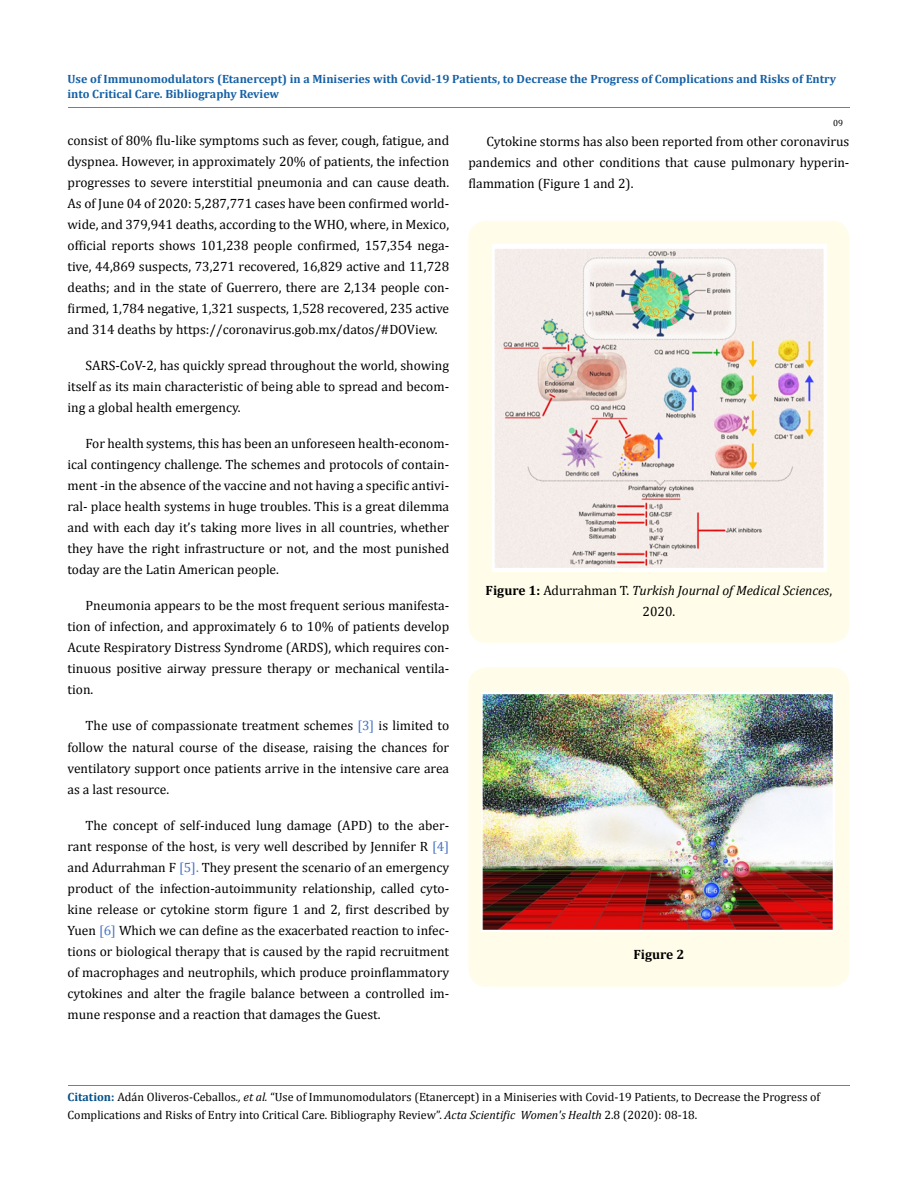
<style>
.page{position:relative;width:917px;height:1188px;background:#fff}
.page>*{position:absolute;margin:0;border:0;box-sizing:border-box;transform-origin:0 0}
.t1{font:13.5px/21px "Cambria";color:#000;text-align:justify}
.t2{font:italic 13.5px/21px "Cambria";color:#000;text-align:center}
.t3{font:700 13.5px "Cambria";color:#000}
.t4{font:12px/18px "Cambria";color:#000}
.t5{font:700 12px/15px "Cambria";color:#1560a6}
.t6{font:9px "Cambria";color:#000}
.s1{color:#4472c4}
.s2{font-weight:700;font-style:normal}
.s3{font-style:normal}
.s4{font-weight:700;color:#035089}
.s5{font-style:italic}
</style>
<div class="page">
<div style="left:468px;top:221px;width:381px;height:422px;background:#fffde9;border-radius:18px"></div>
<img style="left:492px;top:244px;width:334px;height:328px">
<div style="left:468px;top:668px;width:381px;height:319px;background:#fffde9;border-radius:18px"></div>
<img style="left:482px;top:692px;width:352px;height:239px">
<hr style="left:68px;top:108px;width:781px;height:1px;background:#e05d1a">
<hr style="left:68px;top:1085px;width:781px;height:1px;background:#e05d1a">
<p class="t5" style="left:68px;top:71px;width:770px">Use of Immunomodulators (Etanercept) in a Miniseries with Covid-19 Patients, to Decrease the Progress of Complications and Risks of Entry into Critical Care. Bibliography Review</p>
<p class="t1" style="left:68px;top:130px;width:383px">consist of 80% flu-like symptoms such as fever, cough, fatigue, and dyspnea. However, in approximately 20% of patients, the infection progresses to severe interstitial pneumonia and can cause death.<br>As of June 04 of 2020: 5,287,771 cases have been confirmed world&shy;wide, and 379,941 deaths, according to the WHO, where, in Mexico, official reports shows 101,238 people confirmed, 157,354 nega&shy;tive, 44,869 suspects, 73,271 recovered, 16,829 active and 11,728 deaths; and in the state of Guerrero, there are 2,134 people con&shy;firmed, 1,784 negative, 1,321 suspects, 1,528 recovered, 235 active and 314 deaths by https://coronavirus.gob.mx/datos/#DOView.</p>
<p class="t1" style="left:68px;top:355px;width:383px;text-indent:18px">SARS-CoV-2, has quickly spread throughout the world, showing itself as its main characteristic of being able to spread and becom&shy;ing a global health emergency.</p>
<p class="t1" style="left:68px;top:433px;width:383px;text-indent:18px">For health systems, this has been an unforeseen health-econom&shy;ical contingency challenge. The schemes and protocols of contain&shy;ment -in the absence of the vaccine and not having a specific antivi&shy;ral- place health systems in huge troubles. This is a great dilemma and with each day it’s taking more lives in all countries, whether they have the right infrastructure or not, and the most punished today are the Latin American people.</p>
<p class="t1" style="left:68px;top:595px;width:383px;text-indent:18px">Pneumonia appears to be the most frequent serious manifesta&shy;tion of infection, and approximately 6 to 10% of patients develop Acute Respiratory Distress Syndrome (ARDS), which requires con&shy;tinuous positive airway pressure therapy or mechanical ventila&shy;tion.</p>
<p class="t1" style="left:67px;top:715px;width:383px;text-indent:18px">The use of compassionate treatment schemes <span class="s1">[3]</span> is limited to follow the natural course of the disease, raising the chances for ventilatory support once patients arrive in the intensive care area as a last resource.</p>
<p class="t1" style="left:67px;top:814px;width:383px;text-indent:18px">The concept of self-induced lung damage (APD) to the aber&shy;rant response of the host, is very well described by Jennifer R <span class="s1">[4] </span>and Adurrahman F <span class="s1">[5].</span> They present the scenario of an emergency product of the infection-autoimmunity relationship, called cyto&shy;kine release or cytokine storm figure 1 and 2, first described by Yuen <span class="s1">[6]</span> Which we can define as the exacerbated reaction to infec&shy;tions or biological therapy that is caused by the rapid recruitment of macrophages and neutrophils, which produce proinflammatory cytokines and alter the fragile balance between a controlled im&shy;mune response and a reaction that damages the Guest.</p>
<p class="t6" style="left:833px;top:118px;width:11px">09</p>
<p class="t1" style="left:468px;top:130px;width:382px;text-indent:18px">Cytokine storms has also been reported from other coronavirus pandemics and other conditions that cause pulmonary hyperin&shy;flammation (Figure 1 and 2).</p>
<p class="t2" style="left:485px;top:579px;width:348px"><span class="s2">Figure 1:</span> <span class="s3">Adurrahman T.</span> Turkish Journal of Medical Sciences<span class="s3">,<br>2020.</span></p>
<p class="t3" style="left:633px;top:945px;width:52px">Figure 2</p>
<p class="t4" style="left:68px;top:1087px;width:754px"><span class="s4">Citation:</span> Adán Oliveros-Ceballos<span class="s5">., et al.</span> “Use of Immunomodulators (Etanercept) in a Miniseries with Covid-19 Patients, to Decrease the Progress of<br>Complications and Risks of Entry into Critical Care. Bibliography Review”. <span class="s5">Acta Scientific Women's Health</span> 2.8 (2020): 08-18.</p>
</div>
